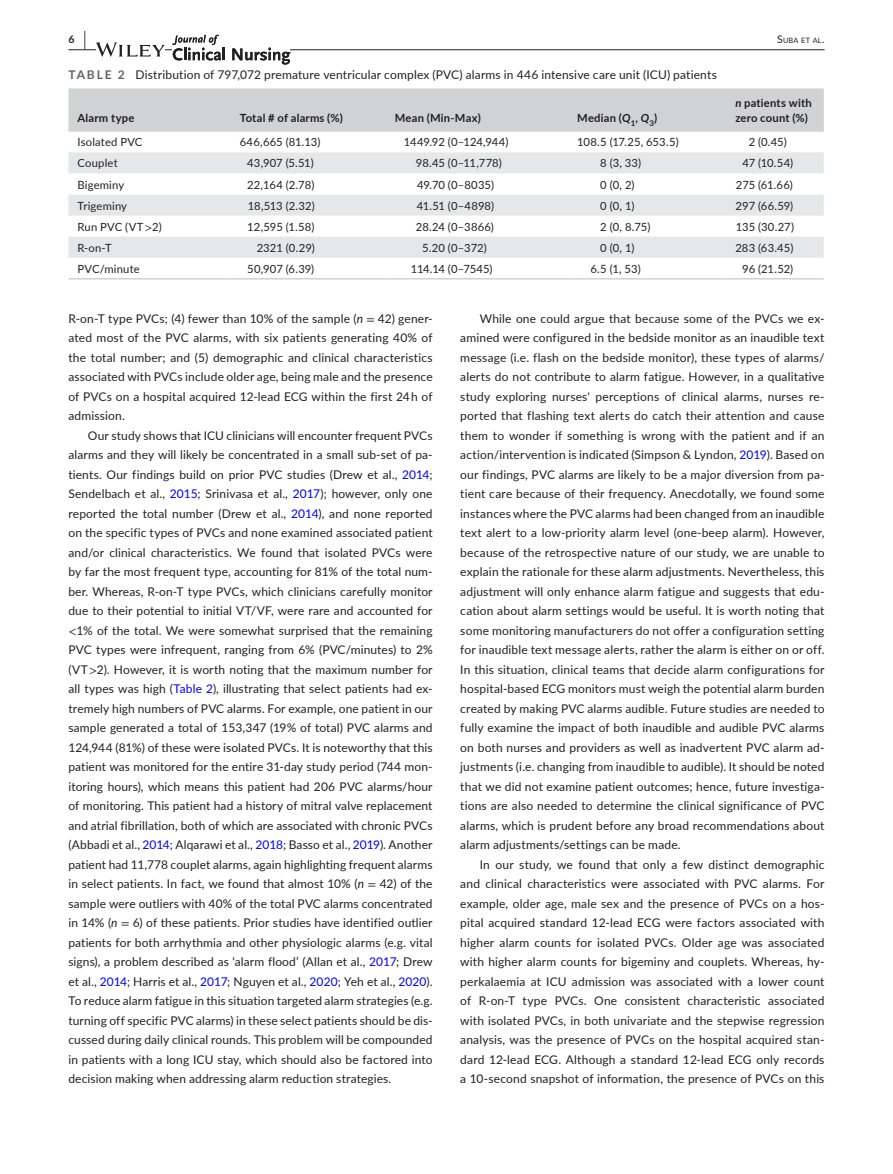
<style>
.page{position:relative;width:893px;height:1174px;background:#fff}
.page>*{position:absolute;margin:0;border:0;box-sizing:border-box;transform-origin:0 0}
.t1{font:12px/19.5px "Lato";letter-spacing:.015em;color:#231f20;text-align:justify}
.t2{font:11.25px "Lato";letter-spacing:.01em;color:#231f20}
.t3{font:700 11.25px/15.8px "Lato";letter-spacing:.02em;color:#231f20}
.t4{font:11.25px "Lato";letter-spacing:-.025em;color:#231f20}
.t5{font:700 10.5px "Lato";color:#231f20}
.t6{font:7.35px "Lato";letter-spacing:.025em;color:#231f20}
.s1{font-size:19.5px}
.s2{font-size:10.5px}
.s3{font-weight:700;color:#636366}
.s4{font-style:italic}
.s5{font-family:"STIX"}
.s6{color:#00f}
</style>
<div class="page">
<hr style="left:68px;top:49px;width:756px;height:1px;background:#231f20">
<svg style="left:96px;top:42px;width:69px;height:15px"></svg>
<div style="left:172px;top:35px;width:118px;height:30px;background:#fff"></div>
<svg style="left:172px;top:35px;width:53px;height:25px"></svg>
<svg style="left:232px;top:48px;width:58px;height:17px"></svg>
<div style="left:68px;top:88px;width:756px;height:44px;background:#d1d2d4"></div>
<svg style="left:68px;top:152px;width:756px;height:106px;fill:#e6e7e9"></svg>
<hr style="left:68px;top:278px;width:163px;height:1px;background:#d1d2d4">
<hr style="left:231px;top:278px;width:155px;height:1px;background:#d1d2d4">
<hr style="left:386px;top:278px;width:182px;height:1px;background:#d1d2d4">
<hr style="left:568px;top:278px;width:158px;height:1px;background:#d1d2d4">
<hr style="left:726px;top:278px;width:98px;height:1px;background:#d1d2d4">
<p class="t5" style="left:68px;top:31px;width:19px">6 <span class="s1">|</span></p>
<p class="t6" style="left:777px;top:35px;width:49px"><span class="s2">S</span>UBA ET AL<span class="s2">.</span></p>
<p class="t1" style="left:68px;top:64px;width:650px"><span class="s3">TABLE 2</span> Distribution of 797,072 premature ventricular complex (PVC) alarms in 446 intensive care unit (ICU) patients</p>
<p class="t3" style="left:77px;top:110px;width:59px">Alarm type</p>
<p class="t3" style="left:240px;top:110px;width:105px">Total # of alarms (%)</p>
<p class="t3" style="left:395px;top:110px;width:88px">Mean (Min-Max)</p>
<p class="t3" style="left:577px;top:110px;width:82px">Median (<span class="s4">Q</span><sub>1</sub>, <span class="s4">Q</span><sub>3</sub>)</p>
<p class="t3" style="left:735px;top:94px;width:78px"><span class="s4">n</span> patients with zero count (%)</p>
<p class="t2" style="left:77px;top:134px;width:67px">Isolated PVC</p>
<p class="t2" style="left:240px;top:134px;width:82px">646,665 (81.13)</p>
<p class="t2" style="left:404px;top:134px;width:106px">1449.92 (0–124,944)</p>
<p class="t2" style="left:577px;top:134px;width:103px">108.5 (17.25, 653.5)</p>
<p class="t2" style="left:749px;top:134px;width:40px">2 (0.45)</p>
<p class="t2" style="left:77px;top:155px;width:42px">Couplet</p>
<p class="t2" style="left:247px;top:155px;width:68px">43,907 (5.51)</p>
<p class="t2" style="left:416px;top:155px;width:87px">98.45 (0–11,778)</p>
<p class="t2" style="left:600px;top:155px;width:42px">8 (3, 33)</p>
<p class="t2" style="left:742px;top:155px;width:52px">47 (10.54)</p>
<p class="t2" style="left:77px;top:176px;width:48px">Bigeminy</p>
<p class="t2" style="left:247px;top:176px;width:69px">22,164 (2.78)</p>
<p class="t2" style="left:417px;top:176px;width:79px">49.70 (0–8035)</p>
<p class="t2" style="left:600px;top:176px;width:36px">0 (0, 2)</p>
<p class="t2" style="left:736px;top:176px;width:58px">275 (61.66)</p>
<p class="t2" style="left:77px;top:197px;width:51px">Trigeminy</p>
<p class="t2" style="left:248px;top:197px;width:68px">18,513 (2.32)</p>
<p class="t2" style="left:417px;top:197px;width:79px">41.51 (0–4898)</p>
<p class="t2" style="left:600px;top:197px;width:36px">0 (0, 1)</p>
<p class="t2" style="left:736px;top:197px;width:59px">297 (66.59)</p>
<p class="t2" style="left:77px;top:218px;width:86px">Run PVC (VT <span class="s5">&gt;</span>2)</p>
<p class="t2" style="left:247px;top:218px;width:69px">12,595 (1.58)</p>
<p class="t2" style="left:416px;top:218px;width:80px">28.24 (0–3866)</p>
<p class="t2" style="left:600px;top:218px;width:52px">2 (0, 8.75)</p>
<p class="t2" style="left:736px;top:218px;width:60px">135 (30.27)</p>
<p class="t2" style="left:77px;top:240px;width:36px">R-on-T</p>
<p class="t2" style="left:257px;top:240px;width:59px">2321 (0.29)</p>
<p class="t2" style="left:422px;top:240px;width:66px">5.20 (0–372)</p>
<p class="t2" style="left:600px;top:240px;width:36px">0 (0, 1)</p>
<p class="t2" style="left:735px;top:240px;width:59px">283 (63.45)</p>
<p class="t2" style="left:77px;top:261px;width:64px">PVC/minute</p>
<p class="t2" style="left:247px;top:261px;width:69px">50,907 (6.39)</p>
<p class="t4" style="left:411px;top:261px;width:83px">114.14 (0–7545)</p>
<p class="t2" style="left:590px;top:261px;width:52px">6.5 (1, 53)</p>
<p class="t2" style="left:742px;top:261px;width:52px">96 (21.52)</p>
<p class="t1" style="left:68px;top:308px;width:366px">R-on-T type PVCs; (4) fewer than 10% of the sample (<span class="s4">n</span> <span class="s5">=</span> 42) gener&shy;ated most of the PVC alarms, with six patients generating 40% of the total number; and (5) demographic and clinical characteristics associated with PVCs include older age, being male and the presence of PVCs on a hospital acquired 12-lead ECG within the first 24 h of admission.</p>
<p class="t1" style="left:68px;top:425px;width:366px;text-indent:20px">Our study shows that ICU clinicians will encounter frequent PVCs alarms and they will likely be concentrated in a small sub-set of pa&shy;tients. Our findings build on prior PVC studies (Drew et al., <span class="s6">2014</span>; Sendelbach et al., <span class="s6">2015</span>; Srinivasa et al., <span class="s6">2017</span>); however, only one reported the total number (Drew et al., <span class="s6">2014</span>), and none reported on the specific types of PVCs and none examined associated patient and/or clinical characteristics. We found that isolated PVCs were by far the most frequent type, accounting for 81% of the total num&shy;ber. Whereas, R-on-T type PVCs, which clinicians carefully monitor due to their potential to initial VT/VF, were rare and accounted for <span class="s5">&lt;</span>1% of the total. We were somewhat surprised that the remaining PVC types were infrequent, ranging from 6% (PVC/minutes) to 2% (VT <span class="s5">&gt;</span>2). However, it is worth noting that the maximum number for all types was high (<span class="s6">Table 2</span>), illustrating that select patients had ex&shy;tremely high numbers of PVC alarms. For example, one patient in our sample generated a total of 153,347 (19% of total) PVC alarms and 124,944 (81%) of these were isolated PVCs. It is noteworthy that this patient was monitored for the entire 31-day study period (744 mon&shy;itoring hours), which means this patient had 206 PVC alarms/hour of monitoring. This patient had a history of mitral valve replacement and atrial fibrillation, both of which are associated with chronic PVCs (Abbadi et al., <span class="s6">2014</span>; Alqarawi et al., <span class="s6">2018</span>; Basso et al., <span class="s6">2019</span>). Another patient had 11,778 couplet alarms, again highlighting frequent alarms in select patients. In fact, we found that almost 10% (<span class="s4">n</span> <span class="s5">=</span> 42) of the sample were outliers with 40% of the total PVC alarms concentrated in 14% (<span class="s4">n</span> <span class="s5">=</span> 6) of these patients. Prior studies have identified outlier patients for both arrhythmia and other physiologic alarms (e.g. vital signs), a problem described as ‘alarm flood’ (Allan et al., <span class="s6">2017</span>; Drew et al., <span class="s6">2014</span>; Harris et al., <span class="s6">2017</span>; Nguyen et al., <span class="s6">2020</span>; Yeh et al., <span class="s6">2020</span>).<br>To reduce alarm fatigue in this situation targeted alarm strategies (e.g. turning off specific PVC alarms) in these select patients should be dis&shy;cussed during daily clinical rounds. This problem will be compounded in patients with a long ICU stay, which should also be factored into decision making when addressing alarm reduction strategies.</p>
<p class="t1" style="left:460px;top:308px;width:366px;text-indent:19px">While one could argue that because some of the PVCs we ex&shy;amined were configured in the bedside monitor as an inaudible text message (i.e. flash on the bedside monitor), these types of alarms/ alerts do not contribute to alarm fatigue. However, in a qualitative study exploring nurses' perceptions of clinical alarms, nurses re&shy;ported that flashing text alerts do catch their attention and cause them to wonder if something is wrong with the patient and if an action/intervention is indicated (Simpson &amp; Lyndon, <span class="s6">2019</span>). Based on our findings, PVC alarms are likely to be a major diversion from pa&shy;tient care because of their frequency. Anecdotally, we found some instances where the PVC alarms had been changed from an inaudible text alert to a low-priority alarm level (one-beep alarm). However, because of the retrospective nature of our study, we are unable to explain the rationale for these alarm adjustments. Nevertheless, this adjustment will only enhance alarm fatigue and suggests that edu&shy;cation about alarm settings would be useful. It is worth noting that some monitoring manufacturers do not offer a configuration setting for inaudible text message alerts, rather the alarm is either on or off.<br>In this situation, clinical teams that decide alarm configurations for hospital-based ECG monitors must weigh the potential alarm burden created by making PVC alarms audible. Future studies are needed to fully examine the impact of both inaudible and audible PVC alarms on both nurses and providers as well as inadvertent PVC alarm ad&shy;justments (i.e. changing from inaudible to audible). It should be noted that we did not examine patient outcomes; hence, future investiga&shy;tions are also needed to determine the clinical significance of PVC alarms, which is prudent before any broad recommendations about alarm adjustments/settings can be made.</p>
<p class="t1" style="left:460px;top:854px;width:366px;text-indent:20px">In our study, we found that only a few distinct demographic and clinical characteristics were associated with PVC alarms. For example, older age, male sex and the presence of PVCs on a hos&shy;pital acquired standard 12-lead ECG were factors associated with higher alarm counts for isolated PVCs. Older age was associated with higher alarm counts for bigeminy and couplets. Whereas, hy&shy;perkalaemia at ICU admission was associated with a lower count of R-on-T type PVCs. One consistent characteristic associated with isolated PVCs, in both univariate and the stepwise regression analysis, was the presence of PVCs on the hospital acquired stan&shy;dard 12-lead ECG. Although a standard 12-lead ECG only records a 10-second snapshot of information, the presence of PVCs on this</p>
</div>
